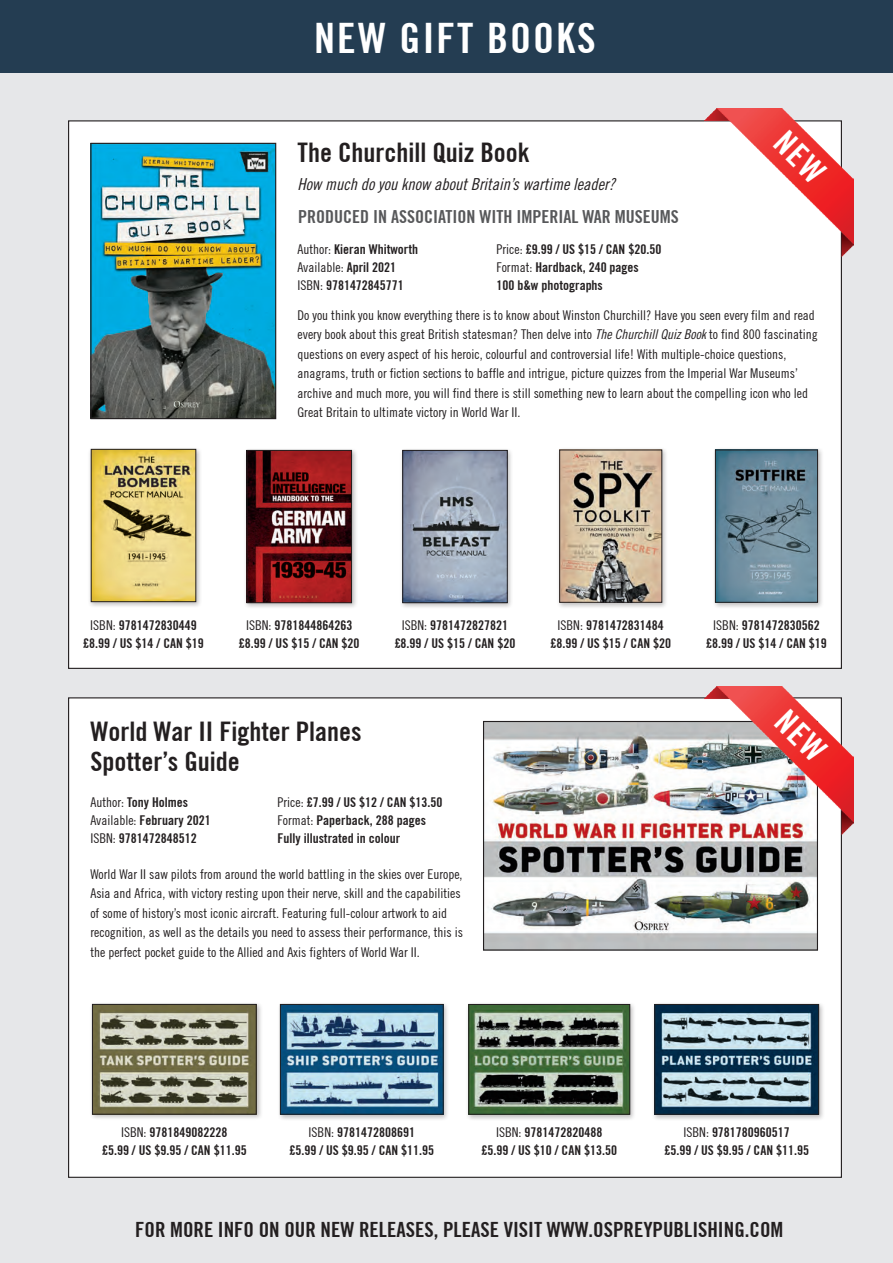
<style>
.page{position:relative;width:893px;height:1263px;background:#fff}
.page>*{position:absolute;margin:0;border:0;box-sizing:border-box;transform-origin:0 0}
.t1{font:700 condensed 42px "Trade Gothic No.20";letter-spacing:.05em;color:#fff}
.t2{font:700 condensed 27px/30px "Trade Gothic No.20";color:#231f20}
.t3{font:700 condensed 21px "Trade Gothic No.20";color:#231f20}
.t4{font:700 condensed 18px "Trade Gothic No.20";color:#57585a}
.t5{font:16.5px "Trade Gothic LT Std Cn 18 Obl";color:#231f20}
.t6{font:condensed 13.5px/19.5px "Trade Gothic No.18";color:#231f20}
.t7{font:700 condensed 13.5px/18px "Trade Gothic No.20";color:#231f20;text-align:center}
.s1{font-family:"Trade Gothic No.18";font-weight:400}
.s2{font-family:"Trade Gothic No.20";font-weight:700}
.s3{font-family:"Trade Gothic LT Std Cn 18 Obl";font-stretch:normal}
</style>
<div class="page">
<div style="left:0;top:72px;width:893px;height:1191px;background:#e6e7e9"></div>
<div style="left:69px;top:698px;width:772px;height:479px;background:#fff"></div>
<div style="left:69px;top:121px;width:772px;height:547px;background:#fff"></div>
<div style="left:0;top:0;width:893px;height:72px;background:#243d52"></div>
<div style="left:399px;top:447px;width:115px;height:162px;background:#231f20;opacity:.3"></div>
<img style="left:404px;top:452px;width:102px;height:149px">
<div style="left:402px;top:450px;width:106px;height:153px;border:1px solid #231f20"></div>
<div style="left:243px;top:447px;width:115px;height:162px;background:#231f20;opacity:.3"></div>
<img style="left:249px;top:452px;width:101px;height:149px">
<div style="left:247px;top:450px;width:105px;height:153px;border:1px solid #231f20"></div>
<div style="left:556px;top:446px;width:112px;height:163px;background:#231f20;opacity:.3"></div>
<img style="left:561px;top:452px;width:99px;height:149px">
<div style="left:559px;top:450px;width:103px;height:153px;border:1px solid #231f20"></div>
<div style="left:712px;top:446px;width:112px;height:163px;background:#231f20;opacity:.3"></div>
<img style="left:717px;top:452px;width:99px;height:149px">
<div style="left:715px;top:450px;width:103px;height:153px;border:1px solid #231f20"></div>
<div style="left:651px;top:1001px;width:174px;height:120px;background:#231f20;opacity:.3"></div>
<img style="left:656px;top:1006px;width:161px;height:107px">
<div style="left:654px;top:1004px;width:165px;height:111px;border:1px solid #231f20"></div>
<div style="left:89px;top:1001px;width:174px;height:120px;background:#231f20;opacity:.3"></div>
<img style="left:94px;top:1006px;width:161px;height:106px">
<div style="left:92px;top:1004px;width:165px;height:110px;border:1px solid #231f20"></div>
<div style="left:277px;top:1001px;width:173px;height:120px;background:#231f20;opacity:.3"></div>
<img style="left:282px;top:1006px;width:160px;height:106px">
<div style="left:280px;top:1004px;width:164px;height:110px;border:1px solid #231f20"></div>
<div style="left:465px;top:1001px;width:171px;height:120px;background:#231f20;opacity:.3"></div>
<img style="left:470px;top:1006px;width:158px;height:107px">
<div style="left:468px;top:1004px;width:162px;height:111px;border:1px solid #231f20"></div>
<div style="left:88px;top:446px;width:114px;height:162px;background:#231f20;opacity:.3"></div>
<img style="left:93px;top:451px;width:101px;height:149px">
<div style="left:91px;top:449px;width:105px;height:153px;border:1px solid #231f20"></div>
<img style="left:92px;top:145px;width:182px;height:272px">
<div style="left:90px;top:143px;width:186px;height:276px;border:1px solid #231f20"></div>
<img style="left:485px;top:723px;width:331px;height:225px">
<div style="left:483px;top:721px;width:335px;height:229px;border:1px solid #231f20"></div>
<img style="left:705px;top:108px;width:149px;height:149px">
<img style="left:705px;top:686px;width:149px;height:149px">
<svg style="left:773px;top:130px;width:55px;height:55px"></svg>
<svg style="left:774px;top:708px;width:55px;height:55px;background:#e84a49"></svg>
<h1 class="t1" style="left:314px;top:13px;width:283px">NEW GIFT BOOKS</h1>
<h2 class="t2" style="left:298px;top:137px;width:234px">The Churchill Quiz Book</h2>
<p class="t5" style="left:298px;top:175px;width:319px">How much do you know about Britain’s wartime leader?</p>
<h3 class="t4" style="left:298px;top:206px;width:382px">PRODUCED IN ASSOCIATION WITH IMPERIAL WAR MUSEUMS</h3>
<p class="t7" style="left:298px;top:240px;width:122px"><span class="s1">Author:</span> Kieran Whitworth</p>
<p class="t6" style="left:298px;top:257px;width:100px">Available: <span class="s2">April 2021</span></p>
<p class="t7" style="left:298px;top:276px;width:108px"><span class="s1">ISBN:</span> 9781472845771</p>
<p class="t7" style="left:496px;top:240px;width:166px;text-align:left"><span class="s1">Price:</span> £9.99 / US $15 / CAN $20.50<br><span class="s1">Format:</span> Hardback, 240 pages<br>100 b&amp;w photographs</p>
<p class="t6" style="left:298px;top:305px;width:522px">Do you think you know everything there is to know about Winston Churchill? Have you seen every film and read every book about this great British statesman? Then delve into <span class="s3">The Churchill Quiz Book</span> to find 800 fascinating questions on every aspect of his heroic, colourful and controversial life! With multiple-choice questions, anagrams, truth or fiction sections to baffle and intrigue, picture quizzes from the Imperial War Museums’ archive and much more, you will find there is still something new to learn about the compelling icon who led Great Britain to ultimate victory in World War II.</p>
<p class="t7" style="left:83px;top:616px;width:122px"><span class="s1">ISBN:</span> 9781472830449 £8.99 / US $14 / CAN $19</p>
<p class="t7" style="left:239px;top:616px;width:122px"><span class="s1">ISBN:</span> 9781844864263 £8.99 / US $15 / CAN $20</p>
<p class="t7" style="left:550px;top:616px;width:122px"><span class="s1">ISBN:</span> 9781472831484 £8.99 / US $15 / CAN $20</p>
<p class="t7" style="left:706px;top:616px;width:122px"><span class="s1">ISBN:</span> 9781472830562 £8.99 / US $14 / CAN $19</p>
<p class="t7" style="left:395px;top:616px;width:122px"><span class="s1">ISBN:</span> 9781472827821 £8.99 / US $15 / CAN $20</p>
<h2 class="t2" style="left:90px;top:716px;width:273px">World War II Fighter Planes<br>Spotter’s Guide</h2>
<p class="t7" style="left:90px;top:793px;width:122px;text-align:left"><span class="s1">Author:</span> Tony Holmes<br><span class="s1">Available:</span> February 2021<br><span class="s1">ISBN:</span> 9781472848512</p>
<p class="t7" style="left:277px;top:793px;width:166px;text-align:left"><span class="s1">Price:</span> £7.99 / US $12 / CAN $13.50<br><span class="s1">Format:</span> Paperback, 288 pages<br>Fully illustrated in colour</p>
<p class="t6" style="left:90px;top:864px;width:374px">World War II saw pilots from around the world battling in the skies over Europe, Asia and Africa, with victory resting upon their nerve, skill and the capabilities of some of history’s most iconic aircraft. Featuring full-colour artwork to aid recognition, as well as the details you need to assess their performance, this is the perfect pocket guide to the Allied and Axis fighters of World War II.</p>
<p class="t7" style="left:102px;top:1123px;width:146px"><span class="s1">ISBN:</span> 9781849082228<br>£5.99 / US $9.95 / CAN $11.95</p>
<p class="t7" style="left:289px;top:1123px;width:146px"><span class="s1">ISBN:</span> 9781472808691<br>£5.99 / US $9.95 / CAN $11.95</p>
<p class="t7" style="left:481px;top:1123px;width:137px"><span class="s1">ISBN:</span> 9781472820488 £5.99 / US $10 / CAN $13.50</p>
<p class="t7" style="left:664px;top:1123px;width:146px"><span class="s1">ISBN:</span> 9781780960517<br>£5.99 / US $9.95 / CAN $11.95</p>
<h3 class="t3" style="left:135px;top:1216px;width:650px">FOR MORE INFO ON OUR NEW RELEASES, PLEASE VISIT WWW.OSPREYPUBLISHING.COM</h3>
</div>
